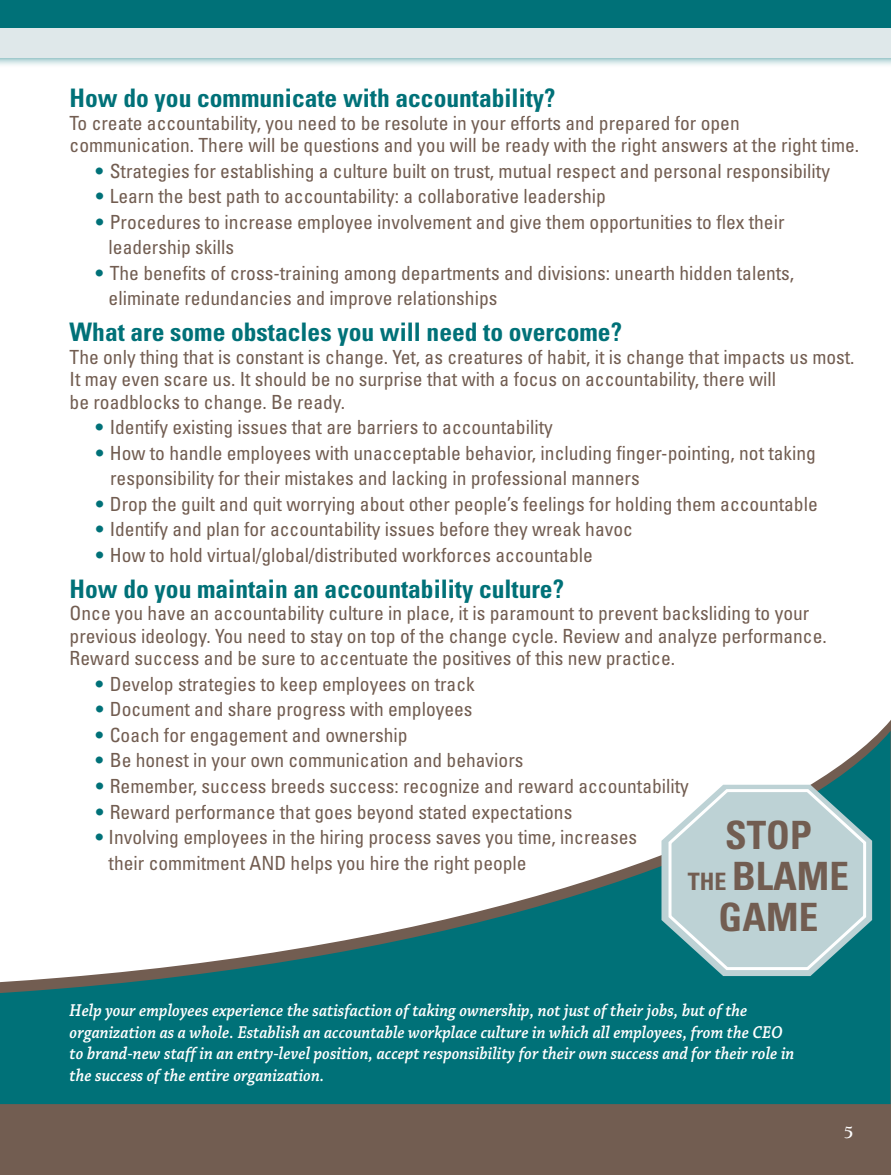
<style>
.page{position:relative;width:891px;height:1175px;background:#fff}
.page>*{position:absolute;margin:0;border:0;box-sizing:border-box;transform-origin:0 0}
.t1{font:700 condensed 39px/40.7px "Univers LT Std";color:#725d51;text-align:center}
.t2{font:700 condensed 25.5px "Univers LT Std";color:#007178}
.t3{font:condensed 19.5px/22.5px "Univers LT Std";color:#725d51}
.A_States_Reg{font:18px/21.6px "Chaparral Pro Semibold It Capt";color:#fff;scale:.9 1}
.t4{font:700 18px "Berkeley Std";color:#fff}
.s1{font-weight:300;color:#007178}
.s2{font-size:24px}
</style>
<div class="page">
<svg style="left:0;top:720px;width:891px;height:454px;background:#847268"></svg>
<svg style="left:0;top:731px;width:891px;height:373px"></svg>
<div style="left:0;top:0;width:891px;height:67px;background:#007178;opacity:.75"></div>
<div style="left:0;top:0;width:891px;height:58px;background:#dfe8ea"></div>
<div style="left:0;top:0;width:891px;height:27px;background:#007178"></div>
<svg style="left:662px;top:784px;width:210px;height:192px;background:#abc9cd"></svg>
<p class="t2" style="left:70px;top:82px;width:487px">How do you communicate with accountability?</p>
<p class="t3" style="left:70px;top:111px;width:791px">To create accountability, you need to be resolute in your efforts and prepared for open communication. There will be questions and you will be ready with the right answers at the right time.</p>
<p class="t3" style="left:94px;top:159px;width:738px"><span class="s1">•</span> Strategies for establishing a culture built on trust, mutual respect and personal responsibility</p>
<p class="t3" style="left:94px;top:185px;width:514px"><span class="s1">•</span> Learn the best path to accountability: a collaborative leadership</p>
<p class="t3" style="left:109px;top:209px;width:677px;line-height:25.5px;text-indent:-15px"><span class="s1">•</span> Procedures to increase employee involvement and give them opportunities to flex their leadership skills</p>
<p class="t3" style="left:109px;top:260px;width:687px;line-height:25.5px;text-indent:-15px"><span class="s1">•</span> The benefits of cross-training among departments and divisions: unearth hidden talents, eliminate redundancies and improve relationships</p>
<p class="t2" style="left:70px;top:316px;width:554px">What are some obstacles you will need to overcome?</p>
<p class="t3" style="left:70px;top:345px;width:786px">The only thing that is constant is change. Yet, as creatures of habit, it is change that impacts us most.<br>It may even scare us. It should be no surprise that with a focus on accountability, there will<br>be roadblocks to change. Be ready.</p>
<p class="t3" style="left:94px;top:416px;width:461px"><span class="s1">•</span> Identify existing issues that are barriers to accountability</p>
<p class="t3" style="left:110px;top:440px;width:707px;line-height:25.5px;text-indent:-16px"><span class="s1">•</span> How to handle employees with unacceptable behavior, including finger-pointing, not taking responsibility for their mistakes and lacking in professional manners</p>
<p class="t3" style="left:94px;top:492px;width:726px"><span class="s1">•</span> Drop the guilt and quit worrying about other people’s feelings for holding them accountable</p>
<p class="t3" style="left:94px;top:518px;width:541px"><span class="s1">•</span> Identify and plan for accountability issues before they wreak havoc</p>
<p class="t3" style="left:94px;top:543px;width:501px"><span class="s1">•</span> How to hold virtual/global/distributed workforces accountable</p>
<p class="t2" style="left:70px;top:573px;width:496px">How do you maintain an accountability culture?</p>
<p class="t3" style="left:70px;top:602px;width:759px">Once you have an accountability culture in place, it is paramount to prevent backsliding to your previous ideology. You need to stay on top of the change cycle. Review and analyze performance.<br>Reward success and be sure to accentuate the positives of this new practice.</p>
<p class="t3" style="left:94px;top:672px;width:383px"><span class="s1">•</span> Develop strategies to keep employees on track</p>
<p class="t3" style="left:94px;top:698px;width:380px"><span class="s1">•</span> Document and share progress with employees</p>
<p class="t3" style="left:94px;top:723px;width:316px"><span class="s1">•</span> Coach for engagement and ownership</p>
<p class="t3" style="left:94px;top:749px;width:431px"><span class="s1">•</span> Be honest in your own communication and behaviors</p>
<p class="t3" style="left:94px;top:774px;width:597px"><span class="s1">•</span> Remember, success breeds success: recognize and reward accountability</p>
<p class="t3" style="left:94px;top:800px;width:480px"><span class="s1">•</span> Reward performance that goes beyond stated expectations</p>
<p class="t3" style="left:109px;top:824px;width:530px;line-height:25.5px;text-indent:-15px"><span class="s1">•</span> Involving employees in the hiring process saves you time, increases their commitment AND helps you hire the right people</p>
<p class="t1" style="left:725px;top:815px;width:88px">STOP</p>
<p class="t1" style="left:688px;top:855px;width:163px"><span class="s2">THE</span> BLAME<br>GAME</p>
<p class="A_States_Reg" style="left:70px;top:1000px;width:807px">Help your employees experience the satisfaction of taking ownership, not just of their jobs, but of the organization as a whole. Establish an accountable workplace culture in which all employees, from the CEO to brand-new staff in an entry-level position, accept responsibility for their own success and for their role in the success of the entire organization.</p>
<p class="t4" style="left:844px;top:1122px;width:11px">5</p>
</div>
